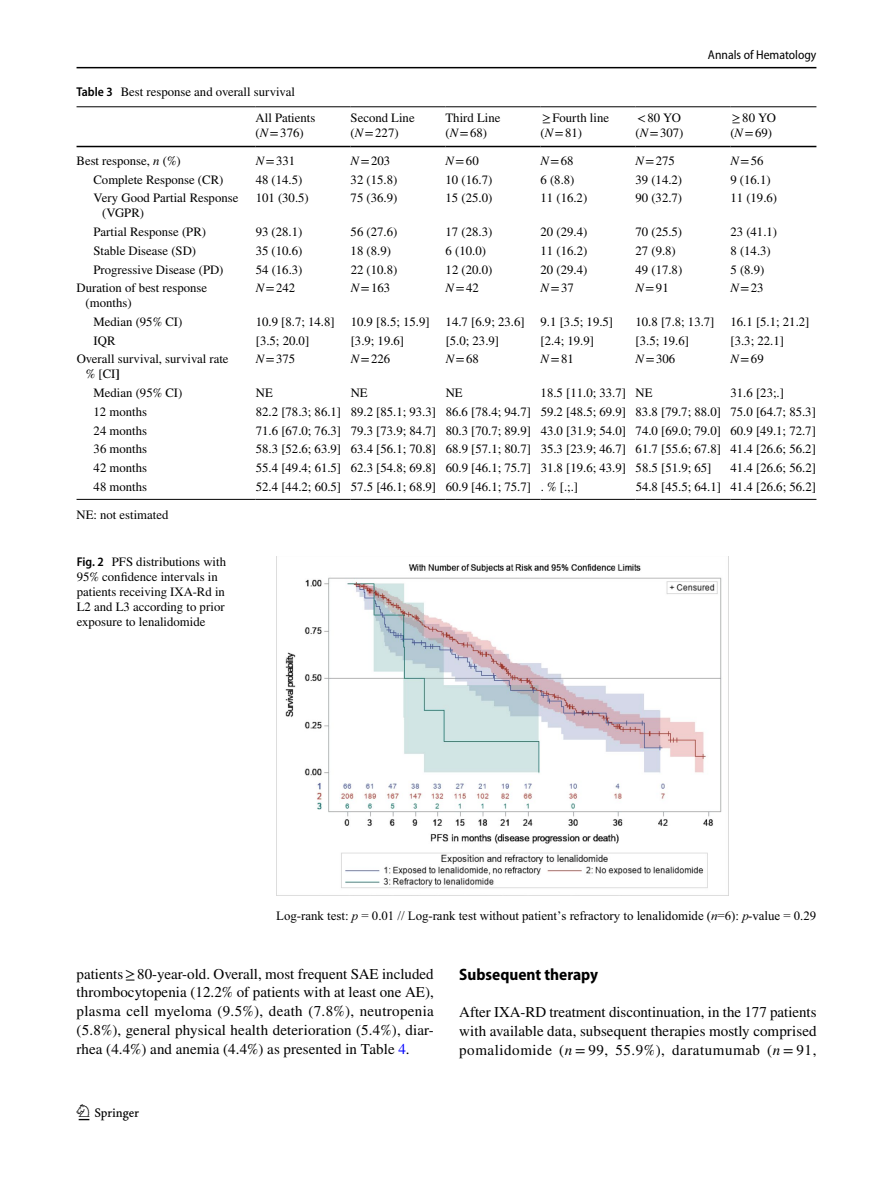
<style>
.page{position:relative;width:893px;height:1187px;background:#fff}
.page>*{position:absolute;margin:0;border:0;box-sizing:border-box;transform-origin:0 0}
.t1{font:22.5px "Springnew Regular 2";color:#000}
.t2{font:700 semi-condensed 16.5px "Myriad Pro";color:#000}
.t3{font:15px/18.8px "STIX";letter-spacing:.005em;color:#000;text-align:justify}
.t4{font:12.9px "Times New Roman PSMT3";color:#000}
.t5{font:12.75px/15px "STIX";color:#000}
.t6{font:semi-condensed 12.75px "Myriad Pro";color:#000}
.s1{font-family:"Myriad Pro";font-weight:600;font-stretch:semi-condensed}
.s2{font-style:italic}
.s3{font-weight:700}
.s4{font-family:"Times New Roman PS Italic MT3"}
.s5{color:#00f}
</style>
<div class="page">
<hr style="left:77px;top:67px;width:739px;height:1px;background:#000">
<hr style="left:77px;top:106px;width:179px;height:1px;background:#000">
<hr style="left:77px;top:146px;width:179px;height:1px;background:#000">
<hr style="left:256px;top:106px;width:95px;height:1px;background:#000">
<hr style="left:256px;top:146px;width:95px;height:1px;background:#000">
<hr style="left:351px;top:106px;width:94px;height:1px;background:#000">
<hr style="left:351px;top:146px;width:94px;height:1px;background:#000">
<hr style="left:445px;top:106px;width:95px;height:1px;background:#000">
<hr style="left:445px;top:146px;width:95px;height:1px;background:#000">
<hr style="left:540px;top:106px;width:95px;height:1px;background:#000">
<hr style="left:540px;top:146px;width:95px;height:1px;background:#000">
<hr style="left:635px;top:106px;width:95px;height:1px;background:#000">
<hr style="left:635px;top:146px;width:95px;height:1px;background:#000">
<hr style="left:730px;top:106px;width:86px;height:1px;background:#000">
<hr style="left:730px;top:146px;width:86px;height:1px;background:#000">
<hr style="left:77px;top:499px;width:179px;height:1px;background:#000">
<hr style="left:256px;top:499px;width:95px;height:1px;background:#000">
<hr style="left:351px;top:499px;width:94px;height:1px;background:#000">
<hr style="left:445px;top:499px;width:95px;height:1px;background:#000">
<hr style="left:540px;top:499px;width:95px;height:1px;background:#000">
<hr style="left:635px;top:499px;width:95px;height:1px;background:#000">
<hr style="left:730px;top:499px;width:86px;height:1px;background:#000">
<img style="left:276px;top:556px;width:453px;height:339px">
<p class="t5" style="left:77px;top:85px;width:220px"><span class="s1">Table 3</span> Best response and overall survival</p>
<p class="t6" style="left:708px;top:48px;width:110px">Annals of Hematology</p>
<p class="t5" style="left:256px;top:111px;width:61px">All Patients (<span class="s2">N</span>=376)</p>
<p class="t5" style="left:351px;top:111px;width:66px">Second Line (<span class="s2">N</span>=227)</p>
<p class="t5" style="left:445px;top:111px;width:56px">Third Line (<span class="s2">N</span>=68)</p>
<p class="t5" style="left:540px;top:111px;width:70px">≥Fourth line (<span class="s2">N</span>=81)</p>
<p class="t5" style="left:635px;top:111px;width:50px">&lt;80 YO (<span class="s2">N</span>=307)</p>
<p class="t5" style="left:730px;top:111px;width:47px">≥80 YO (<span class="s2">N</span>=69)</p>
<p class="t5" style="left:77px;top:154px;width:106px">Best response, <span class="s2">n</span> (%)</p>
<p class="t5" style="left:256px;top:154px;width:41px"><span class="s2">N</span>=331</p>
<p class="t5" style="left:351px;top:154px;width:41px"><span class="s2">N</span>=203</p>
<p class="t5" style="left:446px;top:154px;width:35px"><span class="s2">N</span>=60</p>
<p class="t5" style="left:540px;top:154px;width:35px"><span class="s2">N</span>=68</p>
<p class="t5" style="left:635px;top:154px;width:41px"><span class="s2">N</span>=275</p>
<p class="t5" style="left:730px;top:154px;width:35px"><span class="s2">N</span>=56</p>
<p class="t5" style="left:93px;top:173px;width:131px">Complete Response (CR)</p>
<p class="t5" style="left:256px;top:173px;width:48px">48 (14.5)</p>
<p class="t5" style="left:351px;top:173px;width:48px">32 (15.8)</p>
<p class="t5" style="left:446px;top:173px;width:48px">10 (16.7)</p>
<p class="t5" style="left:540px;top:173px;width:35px">6 (8.8)</p>
<p class="t5" style="left:635px;top:173px;width:48px">39 (14.2)</p>
<p class="t5" style="left:730px;top:173px;width:42px">9 (16.1)</p>
<p class="t5" style="left:102px;top:191px;width:138px;text-indent:-9px">Very Good Partial Response (VGPR)</p>
<p class="t5" style="left:256px;top:191px;width:55px">101 (30.5)</p>
<p class="t5" style="left:351px;top:191px;width:48px">75 (36.9)</p>
<p class="t5" style="left:446px;top:191px;width:48px">15 (25.0)</p>
<p class="t5" style="left:540px;top:191px;width:48px">11 (16.2)</p>
<p class="t5" style="left:635px;top:191px;width:48px">90 (32.7)</p>
<p class="t5" style="left:730px;top:191px;width:48px">11 (19.6)</p>
<p class="t5" style="left:93px;top:225px;width:114px">Partial Response (PR)</p>
<p class="t5" style="left:256px;top:225px;width:48px">93 (28.1)</p>
<p class="t5" style="left:351px;top:225px;width:48px">56 (27.6)</p>
<p class="t5" style="left:446px;top:225px;width:48px">17 (28.3)</p>
<p class="t5" style="left:540px;top:225px;width:48px">20 (29.4)</p>
<p class="t5" style="left:635px;top:225px;width:48px">70 (25.5)</p>
<p class="t5" style="left:730px;top:225px;width:48px">23 (41.1)</p>
<p class="t5" style="left:93px;top:244px;width:104px">Stable Disease (SD)</p>
<p class="t5" style="left:256px;top:244px;width:48px">35 (10.6)</p>
<p class="t5" style="left:351px;top:244px;width:42px">18 (8.9)</p>
<p class="t5" style="left:446px;top:244px;width:42px">6 (10.0)</p>
<p class="t5" style="left:541px;top:244px;width:48px">11 (16.2)</p>
<p class="t5" style="left:635px;top:244px;width:42px">27 (9.8)</p>
<p class="t5" style="left:730px;top:244px;width:42px">8 (14.3)</p>
<p class="t5" style="left:94px;top:262px;width:132px">Progressive Disease (PD)</p>
<p class="t5" style="left:256px;top:262px;width:48px">54 (16.3)</p>
<p class="t5" style="left:351px;top:262px;width:48px">22 (10.8)</p>
<p class="t5" style="left:446px;top:262px;width:48px">12 (20.0)</p>
<p class="t5" style="left:541px;top:262px;width:48px">20 (29.4)</p>
<p class="t5" style="left:635px;top:262px;width:48px">49 (17.8)</p>
<p class="t5" style="left:730px;top:262px;width:35px">5 (8.9)</p>
<p class="t5" style="left:86px;top:281px;width:123px;text-indent:-9px">Duration of best response (months)</p>
<p class="t5" style="left:256px;top:281px;width:41px"><span class="s2">N</span>=242</p>
<p class="t5" style="left:351px;top:281px;width:41px"><span class="s2">N</span>=163</p>
<p class="t5" style="left:446px;top:281px;width:35px"><span class="s2">N</span>=42</p>
<p class="t5" style="left:541px;top:281px;width:35px"><span class="s2">N</span>=37</p>
<p class="t5" style="left:635px;top:281px;width:35px"><span class="s2">N</span>=91</p>
<p class="t5" style="left:730px;top:281px;width:35px"><span class="s2">N</span>=23</p>
<p class="t5" style="left:94px;top:315px;width:90px">Median (95% CI)</p>
<p class="t5" style="left:256px;top:315px;width:80px">10.9 [8.7; 14.8]</p>
<p class="t5" style="left:351px;top:315px;width:80px">10.9 [8.5; 15.9]</p>
<p class="t5" style="left:446px;top:315px;width:80px">14.7 [6.9; 23.6]</p>
<p class="t5" style="left:541px;top:315px;width:74px">9.1 [3.5; 19.5]</p>
<p class="t5" style="left:635px;top:315px;width:80px">10.8 [7.8; 13.7]</p>
<p class="t5" style="left:730px;top:315px;width:80px">16.1 [5.1; 21.2]</p>
<p class="t5" style="left:94px;top:334px;width:23px">IQR</p>
<p class="t5" style="left:256px;top:334px;width:55px">[3.5; 20.0]</p>
<p class="t5" style="left:351px;top:334px;width:55px">[3.9; 19.6]</p>
<p class="t5" style="left:446px;top:334px;width:55px">[5.0; 23.9]</p>
<p class="t5" style="left:541px;top:334px;width:55px">[2.4; 19.9]</p>
<p class="t5" style="left:636px;top:334px;width:55px">[3.5; 19.6]</p>
<p class="t5" style="left:730px;top:334px;width:55px">[3.3; 22.1]</p>
<p class="t5" style="left:86px;top:352px;width:144px;text-indent:-9px">Overall survival, survival rate % [CI<span class="s3">]</span></p>
<p class="t5" style="left:256px;top:352px;width:41px"><span class="s2">N</span>=375</p>
<p class="t5" style="left:351px;top:352px;width:41px"><span class="s2">N</span>=226</p>
<p class="t5" style="left:446px;top:352px;width:35px"><span class="s2">N</span>=68</p>
<p class="t5" style="left:541px;top:352px;width:35px"><span class="s2">N</span>=81</p>
<p class="t5" style="left:636px;top:352px;width:41px"><span class="s2">N</span>=306</p>
<p class="t5" style="left:730px;top:352px;width:35px"><span class="s2">N</span>=69</p>
<p class="t5" style="left:94px;top:386px;width:90px">Median (95% CI)</p>
<p class="t5" style="left:256px;top:386px;width:18px">NE</p>
<p class="t5" style="left:351px;top:386px;width:18px">NE</p>
<p class="t5" style="left:446px;top:386px;width:18px">NE</p>
<p class="t5" style="left:541px;top:386px;width:113px">18.5 [11.0; 33.7] NE</p>
<p class="t5" style="left:730px;top:386px;width:55px">31.6 [23;.]</p>
<p class="t5" style="left:94px;top:405px;width:55px">12 months</p>
<p class="t5" style="left:256px;top:405px;width:562px">82.2 [78.3; 86.1] 89.2 [85.1; 93.3] 86.6 [78.4; 94.7] 59.2 [48.5; 69.9] 83.8 [79.7; 88.0] 75.0 [64.7; 85.3]</p>
<p class="t5" style="left:94px;top:423px;width:55px">24 months</p>
<p class="t5" style="left:256px;top:423px;width:562px">71.6 [67.0; 76.3] 79.3 [73.9; 84.7] 80.3 [70.7; 89.9] 43.0 [31.9; 54.0] 74.0 [69.0; 79.0] 60.9 [49.1; 72.7]</p>
<p class="t5" style="left:94px;top:442px;width:55px">36 months</p>
<p class="t5" style="left:256px;top:442px;width:562px">58.3 [52.6; 63.9] 63.4 [56.1; 70.8] 68.9 [57.1; 80.7] 35.3 [23.9; 46.7] 61.7 [55.6; 67.8] 41.4 [26.6; 56.2]</p>
<p class="t5" style="left:94px;top:461px;width:55px">42 months</p>
<p class="t5" style="left:256px;top:461px;width:457px">55.4 [49.4; 61.5] 62.3 [54.8; 69.8] 60.9 [46.1; 75.7] 31.8 [19.6; 43.9] 58.5 [51.9; 65]</p>
<p class="t5" style="left:731px;top:461px;width:87px">41.4 [26.6; 56.2]</p>
<p class="t5" style="left:94px;top:480px;width:55px">48 months</p>
<p class="t5" style="left:256px;top:480px;width:324px">52.4 [44.2; 60.5] 57.5 [46.1; 68.9] 60.9 [46.1; 75.7] . % [.;.]</p>
<p class="t5" style="left:636px;top:480px;width:182px">54.8 [45.5; 64.1] 41.4 [26.6; 56.2]</p>
<p class="t5" style="left:77px;top:508px;width:93px">NE: not estimated</p>
<p class="t5" style="left:77px;top:554px;width:151px"><span class="s1">Fig. 2</span> PFS distributions with<br>95% confidence intervals in patients receiving IXA-Rd in<br>L2 and L3 according to prior exposure to lenalidomide</p>
<p class="t4" style="left:276px;top:907px;width:542px">Log-rank test: <span class="s4">p</span> = 0.01 // Log-rank test without patient’s refractory to lenalidomide (<span class="s4">n</span>=6): <span class="s4">p</span>-value = 0.29</p>
<p class="t3" style="left:77px;top:965px;width:359px">patients≥80-year-old. Overall, most frequent SAE included thrombocytopenia (12.2% of patients with at least one AE), plasma cell myeloma (9.5%), death (7.8%), neutropenia (5.8%), general physical health deterioration (5.4%), diar&shy;rhea (4.4%) and anemia (4.4%) as presented in Table <span class="s5">4</span>.</p>
<p class="t2" style="left:459px;top:964px;width:140px">Subsequent therapy</p>
<p class="t3" style="left:459px;top:1003px;width:359px">After IXA-RD treatment discontinuation, in the 177 patients with available data, subsequent therapies mostly comprised pomalidomide (<span class="s2">n</span> = 99, 55.9%), daratumumab (<span class="s2">n</span> = 91,</p>
<h1 class="t1" style="left:79px;top:1104px;width:62px">1 3</h1>
</div>
